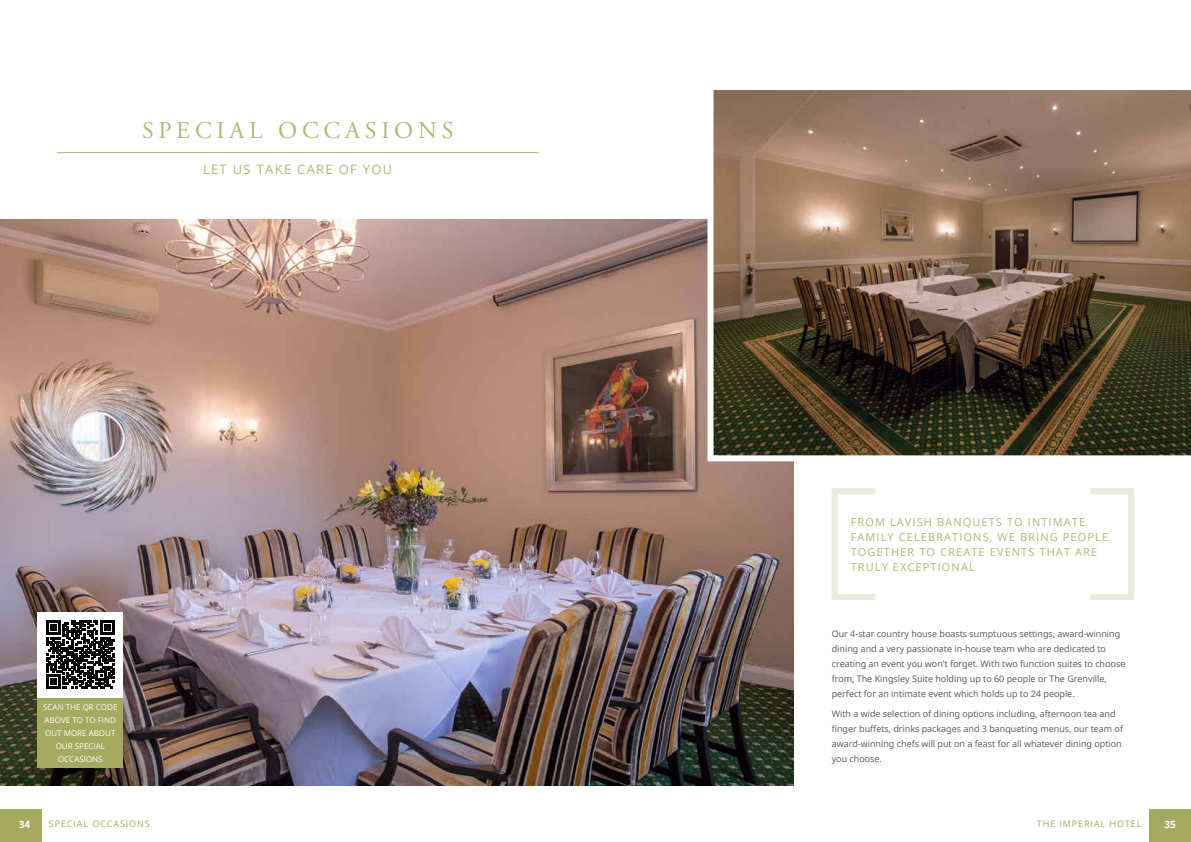
<style>
.page{position:relative;width:1191px;height:842px;background:#fff}
.page>*{position:absolute;margin:0;border:0;box-sizing:border-box;transform-origin:0 0}
.t1{font:24px "Adobe Garamond Pro";letter-spacing:.2em;color:#b2b677}
.t2{font:13px "Open Sans";letter-spacing:.1em;color:#b2b677}
.t3{font:11px/15px "Open Sans";letter-spacing:.1em;color:#b2b677}
.t4{font:700 10px "Open Sans";color:#fff}
.t5{font:9px/15px "Open Sans";color:#575756}
.t6{font:9px "Open Sans";letter-spacing:.1em;color:#a4aa5f}
.t7{font:8px/13px "Open Sans";color:#fff;text-align:center}
</style>
<div class="page">
<div style="left:1149px;top:809px;width:42px;height:33px;background:#a4aa5f"></div>
<div style="left:0;top:809px;width:41px;height:33px;background:#a4aa5f"></div>
<img style="left:0;top:219px;width:794px;height:566px">
<img style="left:707px;top:90px;width:484px;height:371px">
<hr style="left:57px;top:152px;width:482px;height:1px;background:#b2b677">
<svg style="left:832px;top:488px;width:44px;height:112px"></svg>
<svg style="left:1090px;top:488px;width:44px;height:112px"></svg>
<div style="left:38px;top:697px;width:85px;height:71px;background:#a4aa5f"></div>
<div style="left:38px;top:612px;width:85px;height:85px;background:#fff"></div>
<svg style="left:46px;top:620px;width:69px;height:69px"></svg>
<h1 class="t1" style="left:142px;top:116px;width:313px">SPECIAL OCCASIONS</h1>
<h2 class="t2" style="left:203px;top:161px;width:191px">LET US TAKE CARE OF YOU</h2>
<p class="t7" style="left:43px;top:700px;width:76px">SCAN THE QR CODE<br>ABOVE TO TO FIND<br>OUT MORE ABOUT<br>OUR SPECIAL<br>OCCASIONS</p>
<p class="t4" style="left:19px;top:817px;width:13px">34</p>
<p class="t6" style="left:49px;top:817px;width:102px">SPECIAL OCCASIONS</p>
<p class="t3" style="left:850px;top:514px;width:259px">FROM LAVISH BANQUETS TO INTIMATE<br>FAMILY CELEBRATIONS, WE BRING PEOPLE<br>TOGETHER TO CREATE EVENTS THAT ARE<br>TRULY EXCEPTIONAL</p>
<p class="t5" style="left:831px;top:626px;width:295px">Our 4-star country house boasts sumptuous settings, award-winning dining and a very passionate in-house team who are dedicated to creating an event you won’t forget. With two function suites to choose from, The Kingsley Suite holding up to 60 people or The Grenville, perfect for an intimate event which holds up to 24 people.</p>
<p class="t5" style="left:831px;top:706px;width:293px">With a wide selection of dining options including, afternoon tea and finger buffets, drinks packages and 3 banqueting menus, our team of award-winning chefs will put on a feast for all whatever dining option you choose.</p>
<p class="t6" style="left:1037px;top:817px;width:106px">THE IMPERIAL HOTEL</p>
<p class="t4" style="left:1164px;top:817px;width:13px">35</p>
</div>
